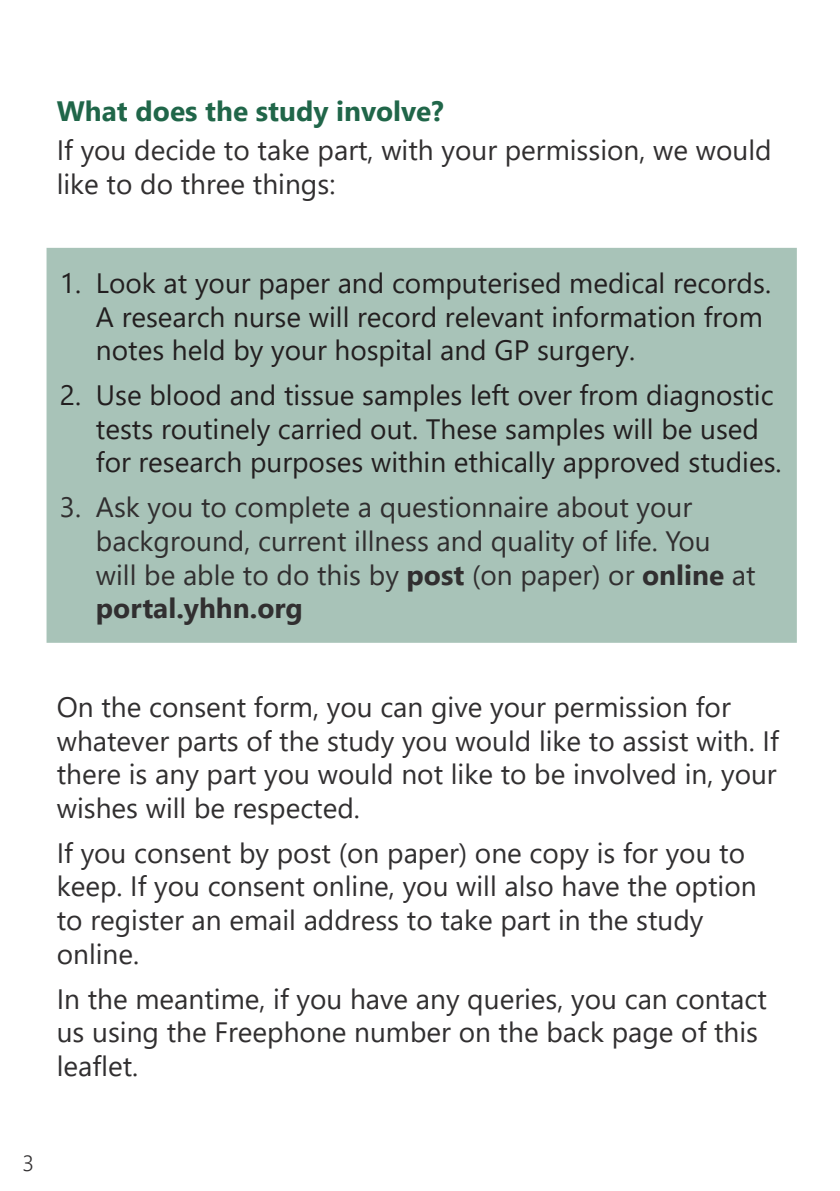
<style>
.page{position:relative;width:840px;height:1191px;background:#fff}
.page>*{position:absolute;margin:0;border:0;box-sizing:border-box;transform-origin:0 0}
.t1{font:28px/33.6px "Segoe UI";color:#312f30}
.t2{font:28px/33.6px "Segoe UI";color:#231f20}
.Subtitle{font:700 28px "Segoe UI";color:#206649}
.t3{font:300 22px "Segoe UI";color:#312f30}
.s1{font-weight:700}
</style>
<div class="page">
<div style="left:47px;top:249px;width:748px;height:393px;background:#a8c3b8"></div>
<div style="left:46px;top:248px;width:750px;height:395px;border:2px solid #a8c3b8"></div>
<p class="Subtitle" style="left:57px;top:85px;width:388px">What does the study involve?</p>
<p class="t1" style="left:57px;top:131px;width:716px">If you decide to take part, with your permission, we would like to do three things:</p>
<p class="t2" style="left:96px;top:264px;width:676px;text-indent:-36px">1. Look at your paper and computerised medical records.<br>A research nurse will record relevant information from notes held by your hospital and GP surgery.</p>
<p class="t2" style="left:96px;top:376px;width:686px;text-indent:-36px">2. Use blood and tissue samples left over from diagnostic tests routinely carried out. These samples will be used for research purposes within ethically approved studies.</p>
<p class="t1" style="left:96px;top:488px;width:660px;text-indent:-36px">3. Ask you to complete a questionnaire about your background, current illness and quality of life. You will be able to do this by <span class="s1">post</span> (on paper) or <span class="s1">online</span> at <span class="s1">portal.yhhn.org</span></p>
<p class="t1" style="left:57px;top:688px;width:723px">On the consent form, you can give your permission for whatever parts of the study you would like to assist with. If there is any part you would not like to be involved in, your wishes will be respected.</p>
<p class="t1" style="left:57px;top:833px;width:701px">If you consent by post (on paper) one copy is for you to keep. If you consent online, you will also have the option to register an email address to take part in the study online.</p>
<p class="t1" style="left:57px;top:979px;width:711px">In the meantime, if you have any queries, you can contact us using the Freephone number on the back page of this leaflet.</p>
<p class="t3" style="left:23px;top:1142px;width:13px">3</p>
</div>
